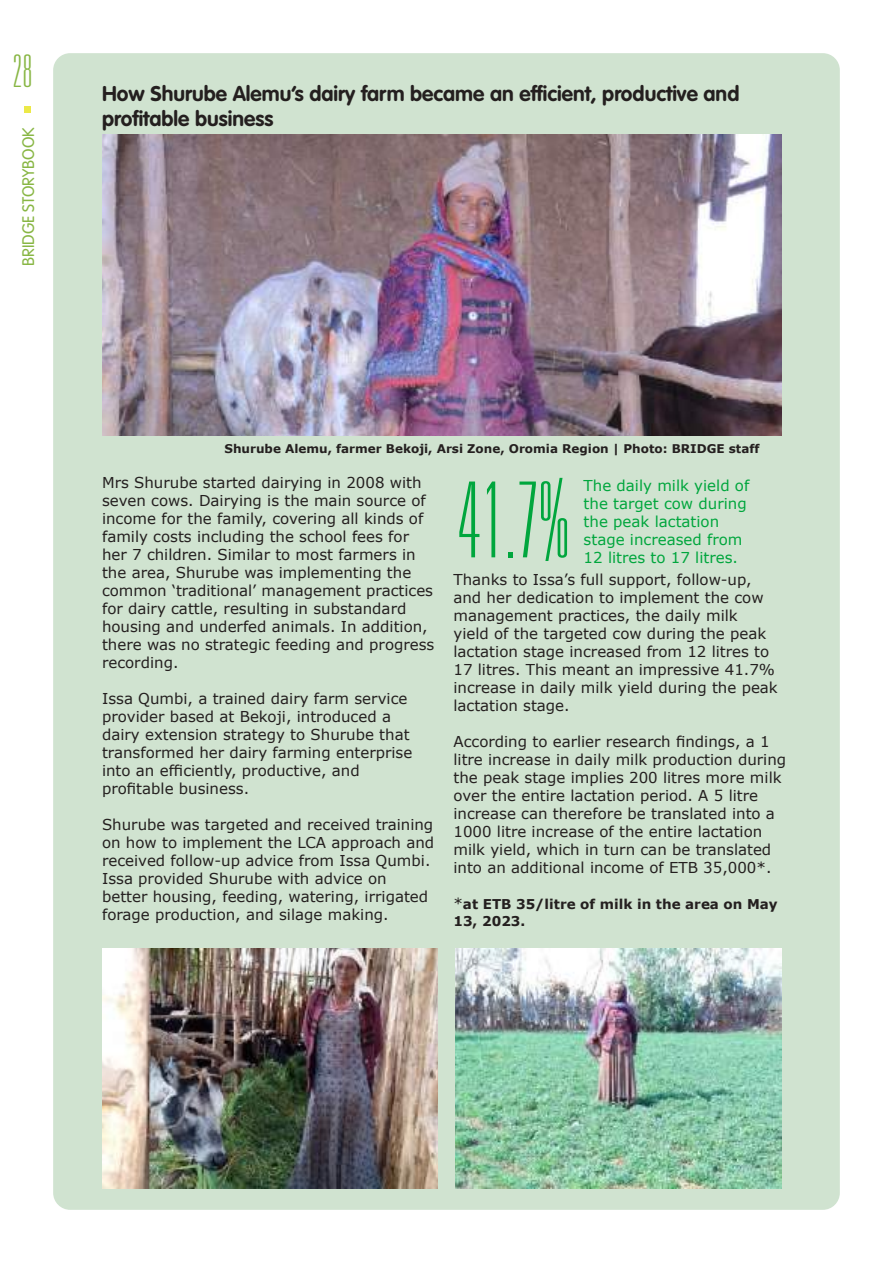
<style>
.page{position:relative;width:893px;height:1263px;background:#fff}
.page>*{position:absolute;margin:0;border:0;box-sizing:border-box;transform-origin:0 0}
.t1{font:100 ultra-condensed 105px "Univers LT Std";color:#00a63d}
.t2{font:100 ultra-condensed 45px "Univers LT Std";color:#88b644}
.t3{font:700 21px/25.2px "VAG Rounded Std";color:#241f1f}
.t4{font:16.5px "VAG Rounded Next";color:#88b644}
.t5{font:15px/18px "Verdana";color:#241f1f}
.t6{font:15px/18px "Verdana";color:#00a63d}
.t7{font:700 13.5px/16.2px "Verdana";color:#241f1f}
.t8{font:700 12px "Verdana";color:#241f1f}
.s1{font-weight:400;font-size:15px}
</style>
<div class="page">
<div style="left:53px;top:53px;width:787px;height:1157px;background:#d0e3d0;border-radius:17px"></div>
<img style="left:102px;top:948px;width:336px;height:240px">
<img style="left:455px;top:948px;width:326px;height:240px">
<img style="left:102px;top:135px;width:679px;height:301px">
<svg style="left:25px;top:106px;width:6px;height:6px"></svg>
<h2 class="t2" style="left:12px;top:48px;width:22px">28</h2>
<p class="t4" style="left:19px;top:266px;width:140px;rotate:-90deg">BRIDGE STORYBOOK</p>
<h3 class="t3" style="left:102px;top:82px;width:639px">How Shurube Alemu’s dairy farm became an efficient, productive and profitable business</h3>
<p class="t8" style="left:224px;top:441px;width:537px">Shurube Alemu, farmer Bekoji, Arsi Zone, Oromia Region | Photo: BRIDGE staff</p>
<p class="t5" style="left:102px;top:473px;width:334px">Mrs Shurube started dairying in 2008 with seven cows. Dairying is the main source of income for the family, covering all kinds of family costs including the school fees for her 7 children. Similar to most farmers in the area, Shurube was implementing the common ‘traditional’ management practices for dairy cattle, resulting in substandard housing and underfed animals. In addition, there was no strategic feeding and progress recording.</p>
<p class="t5" style="left:102px;top:689px;width:312px">Issa Qumbi, a trained dairy farm service provider based at Bekoji, introduced a dairy extension strategy to Shurube that transformed her dairy farming enterprise into an efficiently, productive, and profitable business.</p>
<p class="t5" style="left:102px;top:815px;width:334px">Shurube was targeted and received training on how to implement the LCA approach and received follow-up advice from Issa Qumbi.<br>Issa provided Shurube with advice on better housing, feeding, watering, irrigated forage production, and silage making.</p>
<h1 class="t1" style="left:457px;top:467px;width:113px">41.7%</h1>
<p class="t6" style="left:584px;top:476px;width:167px">The daily milk yield of the target cow during the peak lactation stage increased from</p>
<p class="t6" style="left:584px;top:548px;width:156px">12 litres to 17 litres.</p>
<p class="t5" style="left:453px;top:571px;width:326px">Thanks to Issa’s full support, follow-up, and her dedication to implement the cow management practices, the daily milk<br>yield of the targeted cow during the peak lactation stage increased from 12 litres to 17 litres. This meant an impressive 41.7% increase in daily milk yield during the peak lactation stage.</p>
<p class="t5" style="left:453px;top:733px;width:334px">According to earlier research findings, a 1 litre increase in daily milk production during the peak stage implies 200 litres more milk over the entire lactation period. A 5 litre increase can therefore be translated into a 1000 litre increase of the entire lactation milk yield, which in turn can be translated into an additional income of ETB 35,000*.</p>
<p class="t7" style="left:453px;top:896px;width:326px"><span class="s1">*</span>at ETB 35/litre of milk in the area on May<br>13, 2023.</p>
</div>
